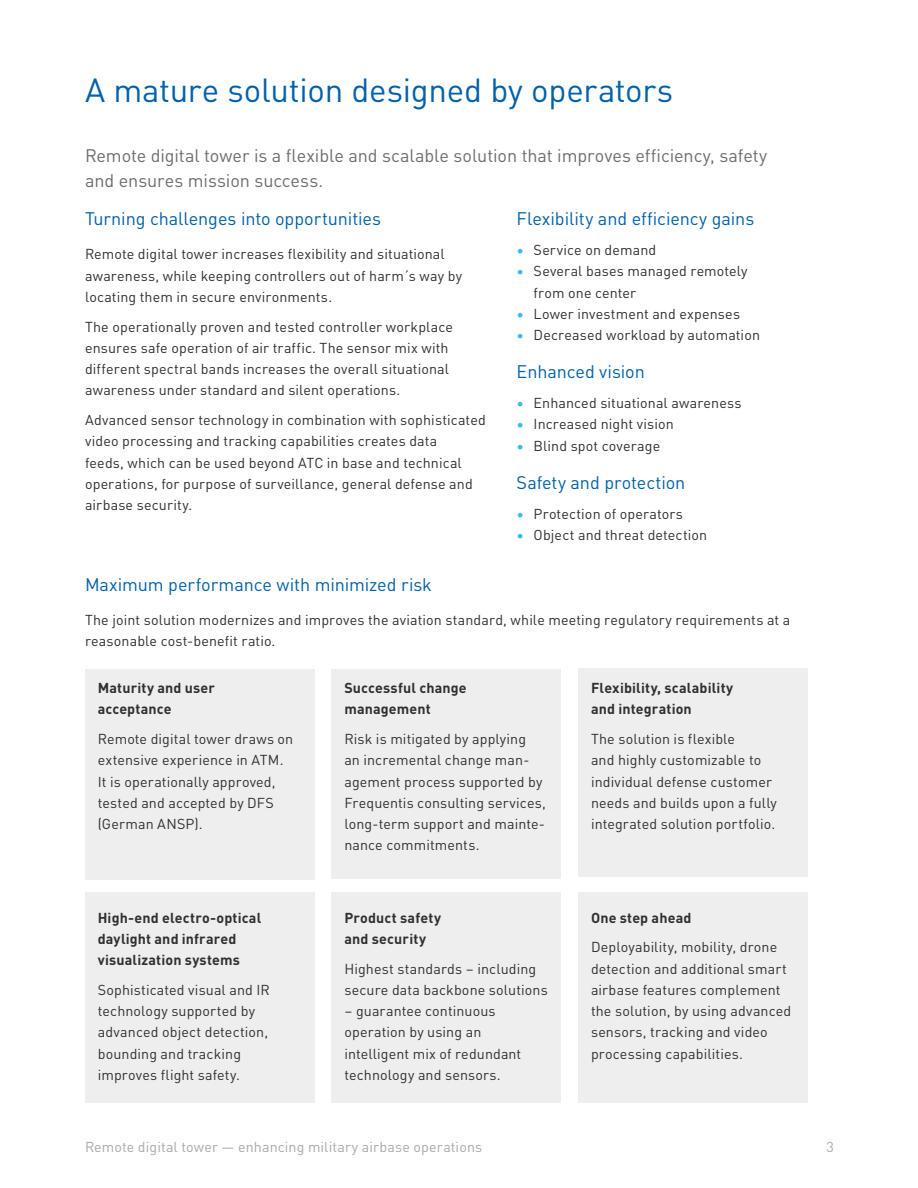
<style>
.page{position:relative;width:918px;height:1188px;background:#fff}
.page>*{position:absolute;margin:0;border:0;box-sizing:border-box;transform-origin:0 0}
.t1{font:33px "DINOT";letter-spacing:-.01em;color:#0161aa}
.t2{font:18px "DINOT";letter-spacing:-.005em;color:#0161aa}
.t3{font:18px/25.5px "DINOT";letter-spacing:-.005em;color:#6c6d70}
.t4{font:14.25px/21.3px "DINOT";letter-spacing:.01em;color:#312f30}
.t5{font:700 14.25px/21.3px "DINOT";letter-spacing:.01em;color:#312f30}
.t6{font:14.25px "DINOT";letter-spacing:.005em;color:#a8a9ad}
.s1{color:#34bced}
</style>
<div class="page">
<div style="left:85px;top:669px;width:230px;height:211px;background:#eeeeef"></div>
<div style="left:332px;top:669px;width:229px;height:209px;background:#eeeeef"></div>
<div style="left:578px;top:669px;width:230px;height:208px;background:#eeeeef"></div>
<div style="left:85px;top:892px;width:230px;height:211px;background:#eeeeef"></div>
<div style="left:332px;top:892px;width:229px;height:211px;background:#eeeeef"></div>
<div style="left:578px;top:892px;width:230px;height:211px;background:#eeeeef"></div>
<h1 class="t1" style="left:85px;top:65px;width:590px">A mature solution designed by operators</h1>
<p class="t3" style="left:85px;top:141px;width:684px">Remote digital tower is a flexible and scalable solution that improves efficiency, safety and ensures mission success.</p>
<p class="t2" style="left:85px;top:205px;width:298px">Turning challenges into opportunities</p>
<p class="t4" style="left:85px;top:243px;width:379px">Remote digital tower increases flexibility and situational awareness, while keeping controllers out of harm´s way by locating them in secure environments.</p>
<p class="t4" style="left:85px;top:315px;width:370px">The operationally proven and tested controller workplace ensures safe operation of air traffic. The sensor mix with different spectral bands increases the overall situational awareness under standard and silent operations.</p>
<p class="t4" style="left:85px;top:409px;width:402px">Advanced sensor technology in combination with sophisticated video processing and tracking capabilities creates data<br>feeds, which can be used beyond ATC in base and technical operations, for purpose of surveillance, general defense and airbase security.</p>
<p class="t2" style="left:85px;top:571px;width:348px">Maximum performance with minimized risk</p>
<p class="t2" style="left:517px;top:205px;width:239px">Flexibility and efficiency gains</p>
<p class="t4" style="left:517px;top:238px;width:141px"><span class="s1">•</span> Service on demand</p>
<p class="t4" style="left:534px;top:260px;width:215px;text-indent:-17px"><span class="s1">•</span> Several bases managed remotely from one center</p>
<p class="t4" style="left:517px;top:302px;width:225px"><span class="s1">•</span> Lower investment and expenses</p>
<p class="t4" style="left:517px;top:323px;width:245px"><span class="s1">•</span> Decreased workload by automation</p>
<p class="t2" style="left:517px;top:358px;width:130px">Enhanced vision</p>
<p class="t4" style="left:517px;top:391px;width:227px"><span class="s1">•</span> Enhanced situational awareness</p>
<p class="t4" style="left:517px;top:413px;width:159px"><span class="s1">•</span> Increased night vision</p>
<p class="t4" style="left:517px;top:434px;width:145px"><span class="s1">•</span> Blind spot coverage</p>
<p class="t2" style="left:517px;top:469px;width:170px">Safety and protection</p>
<p class="t4" style="left:517px;top:502px;width:168px"><span class="s1">•</span> Protection of operators</p>
<p class="t4" style="left:517px;top:523px;width:192px"><span class="s1">•</span> Object and threat detection</p>
<p class="t4" style="left:85px;top:608px;width:707px">The joint solution modernizes and improves the aviation standard, while meeting regulatory requirements at a reasonable cost-benefit ratio.</p>
<p class="t5" style="left:98px;top:676px;width:119px">Maturity and user acceptance</p>
<p class="t4" style="left:98px;top:727px;width:197px">Remote digital tower draws on extensive experience in ATM.<br>It is operationally approved, tested and accepted by DFS (German ANSP).</p>
<p class="t5" style="left:98px;top:906px;width:165px">High-end electro-optical daylight and infrared visualization systems</p>
<p class="t4" style="left:98px;top:978px;width:174px">Sophisticated visual and IR technology supported by advanced object detection, bounding and tracking improves flight safety.</p>
<p class="t5" style="left:344px;top:676px;width:124px">Successful change management</p>
<p class="t4" style="left:344px;top:727px;width:203px">Risk is mitigated by applying<br>an incremental change man&shy;agement process supported by<br>Frequentis consulting services, long-term support and mainte&shy;nance commitments.</p>
<p class="t5" style="left:344px;top:906px;width:98px">Product safety and security</p>
<p class="t4" style="left:344px;top:957px;width:205px">Highest standards – including secure data backbone solutions</p>
<p class="t4" style="left:344px;top:1000px;width:178px">– guarantee continuous operation by using an intelligent mix of redundant technology and sensors.</p>
<p class="t5" style="left:591px;top:676px;width:144px">Flexibility, scalability and integration</p>
<p class="t4" style="left:591px;top:727px;width:188px">The solution is flexible<br>and highly customizable to individual defense customer needs and builds upon a fully integrated solution portfolio.</p>
<p class="t5" style="left:591px;top:906px;width:102px">One step ahead</p>
<p class="t4" style="left:591px;top:936px;width:202px">Deployability, mobility, drone detection and additional smart airbase features complement the solution, by using advanced sensors, tracking and video processing capabilities.</p>
<p class="t6" style="left:85px;top:1136px;width:399px">Remote digital tower — enhancing military airbase operations</p>
<p class="t6" style="left:826px;top:1136px;width:9px">3</p>
</div>
